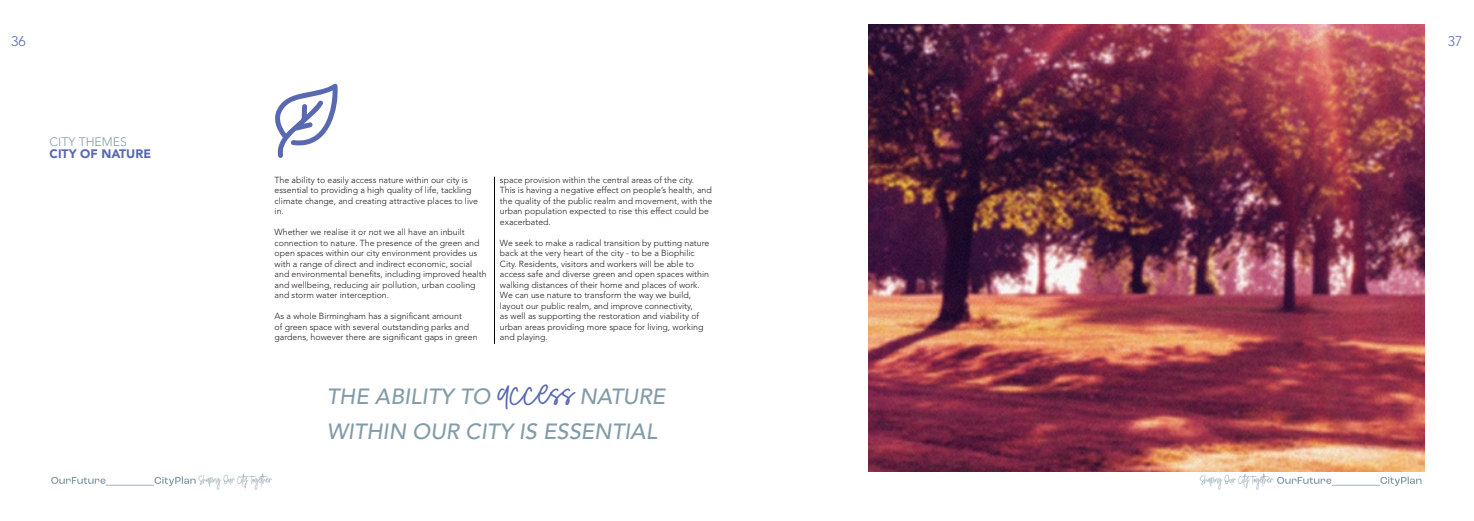
<style>
.page{position:relative;width:1474px;height:521px;background:#fff}
.page>*{position:absolute;margin:0;border:0;box-sizing:border-box;transform-origin:0 0}
.t1{font:39.38px "Golden Youth Script";color:#5969b1}
.t2{font:italic 500 21.88px/35px "Avenir";color:#839ca9}
.t3{font:300 14px "Avenir LT Std";color:#5969b1}
.t4{font:900 12.25px "Avenir";color:#5969b1}
.t5{font:300 12.25px "Avenir LT Std";color:#839ca9}
.t6{font:10.5px "Golden Youth Script";color:#839ca9;scale:.85 1}
.t7{font:300 8.75px/10.5px "Avenir LT Std";color:#231f20}
</style>
<div class="page">
<hr style="left:494px;top:177px;width:1px;height:167px;background:#080302">
<img style="left:868px;top:25px;width:556px;height:446px">
<svg style="left:275px;top:83px;width:63px;height:75px"></svg>
<svg style="left:1277px;top:476px;width:144px;height:10px"></svg>
<svg style="left:51px;top:476px;width:145px;height:10px"></svg>
<h3 class="t3" style="left:11px;top:33px;width:16px">36</h3>
<h3 class="t5" style="left:50px;top:134px;width:79px">CITY THEMES</h3>
<h3 class="t4" style="left:50px;top:146px;width:103px">CITY OF NATURE</h3>
<p class="t7" style="left:274px;top:174px;width:205px">The ability to easily access nature within our city is essential to providing a high quality of life, tackling climate change, and creating attractive places to live in.</p>
<p class="t7" style="left:274px;top:227px;width:214px">Whether we realise it or not we all have an inbuilt connection to nature. The presence of the green and open spaces within our city environment provides us with a range of direct and indirect economic, social and environmental benefits, including improved health and wellbeing, reducing air pollution, urban cooling and storm water interception.</p>
<p class="t7" style="left:274px;top:311px;width:204px">As a whole Birmingham has a significant amount<br>of green space with several outstanding parks and gardens, however there are significant gaps in green</p>
<p class="t7" style="left:500px;top:174px;width:214px">space provision within the central areas of the city.<br>This is having a negative effect on people’s health, and the quality of the public realm and movement, with the urban population expected to rise this effect could be exacerbated.</p>
<p class="t7" style="left:500px;top:237px;width:211px">We seek to make a radical transition by putting nature back at the very heart of the city - to be a Biophilic City. Residents, visitors and workers will be able to access safe and diverse green and open spaces within walking distances of their home and places of work.<br>We can use nature to transform the way we build, layout our public realm, and improve connectivity,<br>as well as supporting the restoration and viability of urban areas providing more space for living, working and playing.</p>
<h1 class="t1" style="left:498px;top:368px;width:77px">access</h1>
<h2 class="t2" style="left:327px;top:379px;width:165px">THE ABILITY TO</h2>
<h2 class="t2" style="left:327px;top:379px;width:340px;text-indent:253px">NATURE<br>WITHIN OUR CITY IS ESSENTIAL</h2>
<p class="t6" style="left:198px;top:473px;width:88px">Shaping Our City Together</p>
<p class="t6" style="left:1199px;top:473px;width:88px">Shaping Our City Together</p>
<h3 class="t3" style="left:1447px;top:33px;width:16px">37</h3>
</div>
